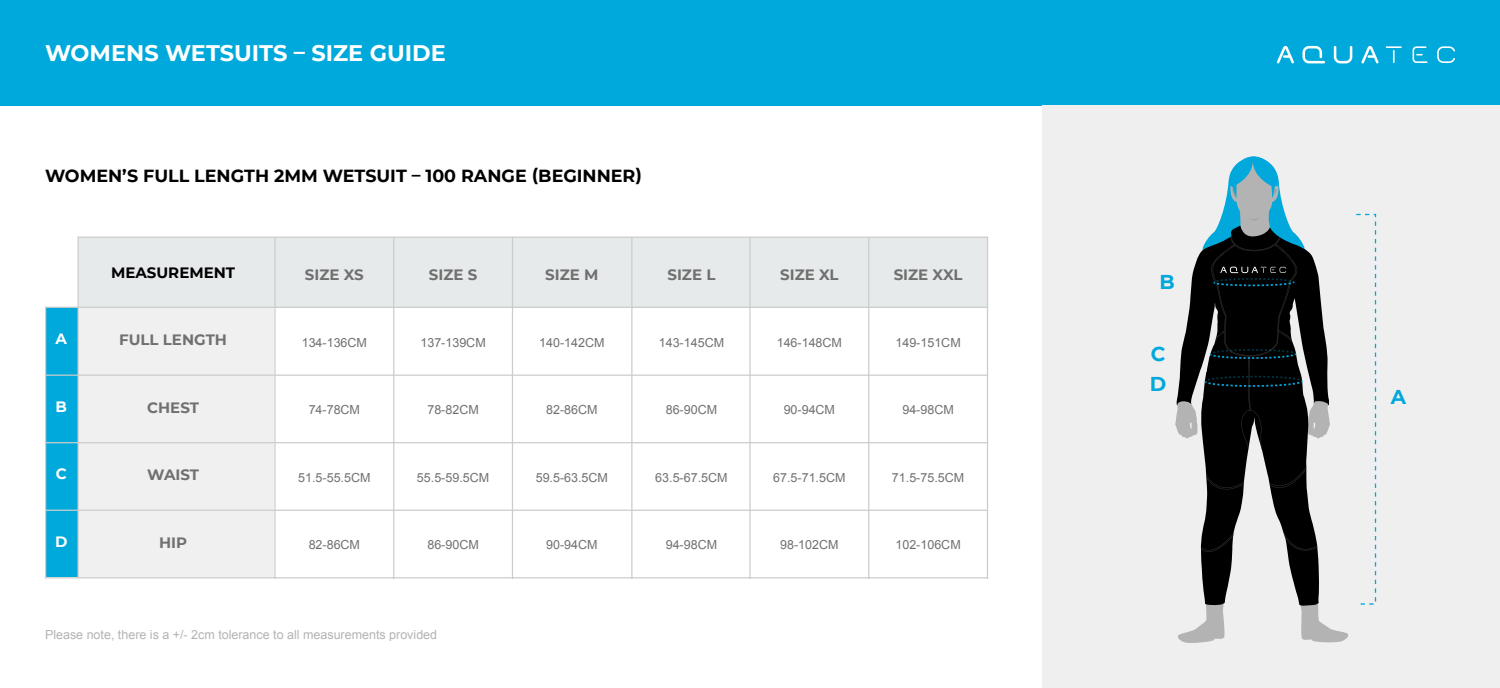
<style>
.page{position:relative;width:1500px;height:688px;background:#fff}
.page>*{position:absolute;margin:0;border:0;box-sizing:border-box;transform-origin:0 0}
.t1{font:700 22.5px "Montserrat";color:#fff}
.t2{font:700 20px/29.6px "Montserrat";color:#00a8db}
.t3{font:700 17.5px "Montserrat";color:#000}
.t4{font:700 15px "Montserrat";color:#707070}
.t5{font:700 15px "Montserrat";color:#000}
.t6{font:700 15px "Montserrat";color:#fff}
.t7{font:12.5px "Arial";color:#707070}
.t8{font:12.5px "Arial";color:#808080}
</style>
<div class="page">
<div style="left:0;top:0;width:1500px;height:106px;background:#00a9db"></div>
<div style="left:1042px;top:106px;width:458px;height:582px;background:#f0eff0"></div>
<div style="left:78px;top:307px;width:196px;height:270px;background:#f0f0f0"></div>
<div style="left:79px;top:237px;width:909px;height:70px;background:#e6eaeb"></div>
<div style="left:45px;top:307px;width:33px;height:270px;background:#00a9db"></div>
<hr style="left:78px;top:236px;width:1px;height:342px;background:#ccc">
<hr style="left:78px;top:236px;width:910px;height:2px;background:#ccc">
<hr style="left:45px;top:306px;width:943px;height:2px;background:#ccc">
<hr style="left:45px;top:374px;width:943px;height:2px;background:#ccc">
<hr style="left:45px;top:442px;width:943px;height:1px;background:#ccc">
<hr style="left:45px;top:509px;width:943px;height:2px;background:#ccc">
<hr style="left:45px;top:577px;width:943px;height:1px;background:#ccc">
<hr style="left:274px;top:237px;width:2px;height:342px;background:#ccc">
<hr style="left:45px;top:306px;width:1px;height:272px;background:#ccc">
<hr style="left:393px;top:237px;width:1px;height:342px;background:#ccc">
<hr style="left:512px;top:237px;width:1px;height:342px;background:#ccc">
<hr style="left:631px;top:237px;width:1px;height:342px;background:#ccc">
<hr style="left:868px;top:237px;width:1px;height:342px;background:#ccc">
<hr style="left:749px;top:237px;width:2px;height:342px;background:#ccc">
<hr style="left:987px;top:237px;width:1px;height:342px;background:#ccc">
<svg style="left:1277px;top:46px;width:17px;height:17px"></svg>
<svg style="left:1361px;top:46px;width:18px;height:17px"></svg>
<svg style="left:1334px;top:46px;width:18px;height:17px"></svg>
<svg style="left:1303px;top:46px;width:22px;height:17px"></svg>
<svg style="left:1437px;top:46px;width:18px;height:17px"></svg>
<svg style="left:1413px;top:46px;width:15px;height:17px"></svg>
<svg style="left:1386px;top:46px;width:16px;height:17px"></svg>
<svg style="left:1178px;top:605px;width:47px;height:38px"></svg>
<svg style="left:1300px;top:605px;width:48px;height:38px"></svg>
<svg style="left:1201px;top:453px;width:118px;height:152px"></svg>
<svg style="left:1205px;top:473px;width:41px;height:16px"></svg>
<svg style="left:1268px;top:464px;width:41px;height:24px"></svg>
<svg style="left:1200px;top:527px;width:38px;height:25px"></svg>
<svg style="left:1281px;top:528px;width:38px;height:22px"></svg>
<svg style="left:1356px;top:214px;width:20px;height:390px"></svg>
<svg style="left:1175px;top:156px;width:155px;height:297px"></svg>
<h1 class="t1" style="left:45px;top:37px;width:402px">WOMENS WETSUITS – SIZE GUIDE</h1>
<h3 class="t3" style="left:45px;top:163px;width:599px">WOMEN’S FULL LENGTH 2MM WETSUIT – 100 RANGE (BEGINNER)</h3>
<p class="t5" style="left:111px;top:261px;width:126px">MEASUREMENT</p>
<p class="t4" style="left:305px;top:263px;width:60px">SIZE XS</p>
<p class="t4" style="left:429px;top:263px;width:50px">SIZE S</p>
<p class="t4" style="left:545px;top:263px;width:55px">SIZE M</p>
<p class="t4" style="left:668px;top:263px;width:49px">SIZE L</p>
<p class="t4" style="left:780px;top:263px;width:60px">SIZE XL</p>
<p class="t4" style="left:894px;top:263px;width:70px">SIZE XXL</p>
<p class="t6" style="left:55px;top:328px;width:13px">A</p>
<p class="t4" style="left:119px;top:329px;width:109px">FULL LENGTH</p>
<p class="t7" style="left:302px;top:334px;width:67px">134-136CM</p>
<p class="t7" style="left:420px;top:334px;width:67px">137-139CM</p>
<p class="t7" style="left:539px;top:334px;width:67px">140-142CM</p>
<p class="t7" style="left:659px;top:334px;width:67px">143-145CM</p>
<p class="t7" style="left:777px;top:334px;width:67px">146-148CM</p>
<p class="t7" style="left:895px;top:334px;width:67px">149-151CM</p>
<p class="t6" style="left:55px;top:395px;width:13px">B</p>
<p class="t4" style="left:147px;top:396px;width:53px">CHEST</p>
<p class="t7" style="left:309px;top:401px;width:53px">74-78CM</p>
<p class="t7" style="left:427px;top:401px;width:53px">78-82CM</p>
<p class="t7" style="left:546px;top:401px;width:53px">82-86CM</p>
<p class="t7" style="left:666px;top:401px;width:53px">86-90CM</p>
<p class="t7" style="left:784px;top:401px;width:53px">90-94CM</p>
<p class="t7" style="left:902px;top:401px;width:53px">94-98CM</p>
<p class="t6" style="left:56px;top:463px;width:12px">C</p>
<p class="t4" style="left:147px;top:464px;width:53px">WAIST</p>
<p class="t7" style="left:298px;top:469px;width:74px">51.5-55.5CM</p>
<p class="t7" style="left:417px;top:469px;width:74px">55.5-59.5CM</p>
<p class="t7" style="left:536px;top:469px;width:74px">59.5-63.5CM</p>
<p class="t7" style="left:655px;top:469px;width:74px">63.5-67.5CM</p>
<p class="t7" style="left:773px;top:469px;width:74px">67.5-71.5CM</p>
<p class="t7" style="left:892px;top:469px;width:74px">71.5-75.5CM</p>
<p class="t6" style="left:55px;top:530px;width:14px">D</p>
<p class="t4" style="left:159px;top:531px;width:30px">HIP</p>
<p class="t7" style="left:309px;top:536px;width:53px">82-86CM</p>
<p class="t7" style="left:427px;top:536px;width:53px">86-90CM</p>
<p class="t7" style="left:546px;top:536px;width:53px">90-94CM</p>
<p class="t7" style="left:666px;top:536px;width:53px">94-98CM</p>
<p class="t7" style="left:780px;top:536px;width:60px">98-102CM</p>
<p class="t7" style="left:895px;top:536px;width:67px">102-106CM</p>
<p class="t8" style="left:45px;top:625px;width:394px">Please note, there is a +/- 2cm tolerance to all measurements provided</p>
<h2 class="t2" style="left:1160px;top:266px;width:17px">B</h2>
<h2 class="t2" style="left:1150px;top:338px;width:18px">C<br>D</h2>
<h2 class="t2" style="left:1391px;top:380px;width:17px">A</h2>
</div>
